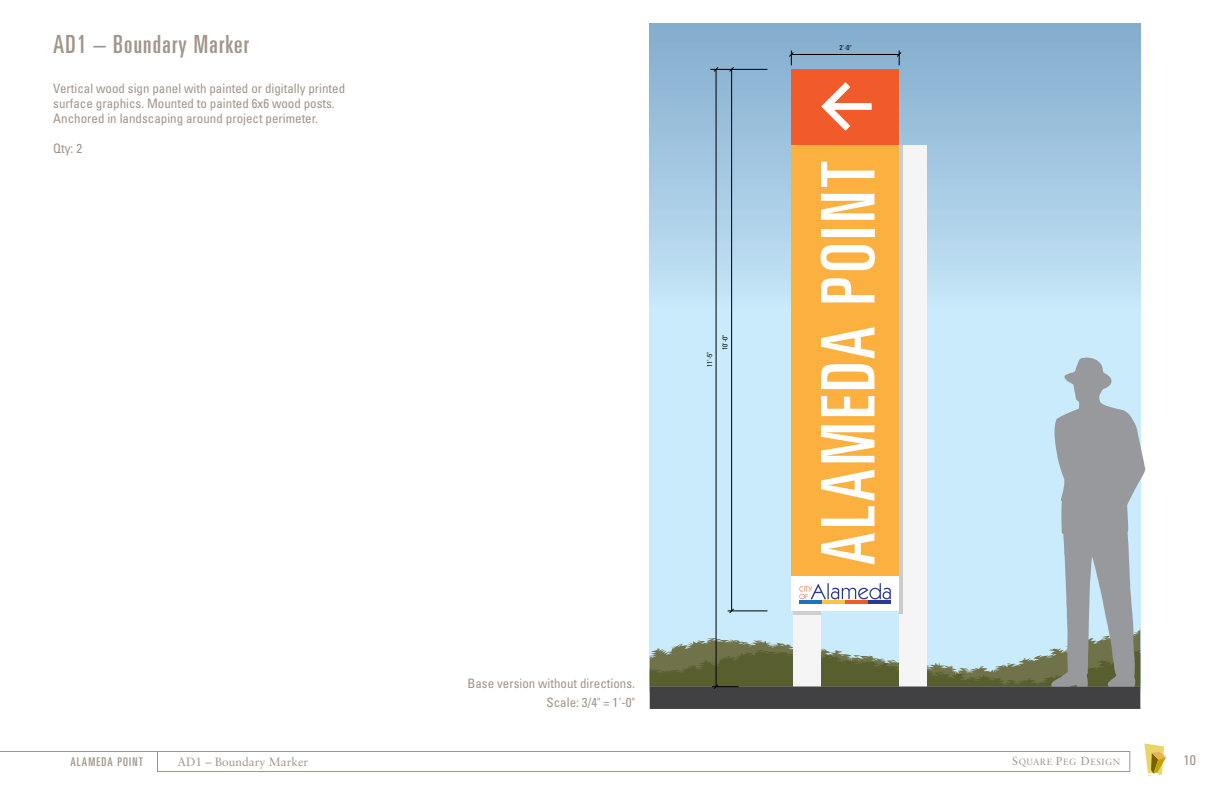
<style>
.page{position:relative;width:1224px;height:792px;background:#fff}
.page>*{position:absolute;margin:0;border:0;box-sizing:border-box;transform-origin:0 0}
.t1{font:ultra-condensed 74.1px "Univers";letter-spacing:.05em;color:#fff}
.t2{font:ultra-condensed 25px "Univers";letter-spacing:.05em;color:#a2958a}
.t3{font:condensed 14px "Univers";color:#a2958a}
.t4{font:condensed 13px/15px "Univers";color:#a2958a}
.t5{font:12px "Sabon";color:#a2958a}
.t6{font:ultra-condensed 12px "Univers";letter-spacing:.1em;color:#a2958a}
.t7{font:9px "Sabon";letter-spacing:.065em;color:#a2958a}
.t8{font:condensed 7px "Univers";color:#000}
.s1{font-size:11.6px}
</style>
<div class="page">
<svg style="left:649px;top:24px;width:491px;height:667px;background:#a7cbe4"></svg>
<div style="left:899px;top:145px;width:27px;height:547px;background:#f5f5f6"></div>
<div style="left:650px;top:687px;width:490px;height:22px;background:#414042"></div>
<hr style="left:899px;top:145px;width:3px;height:469px;background:#a7a9ac">
<div style="left:791px;top:145px;width:108px;height:431px;background:#fbb040"></div>
<div style="left:791px;top:69px;width:108px;height:76px;background:#f15a29"></div>
<svg style="left:821px;top:82px;width:51px;height:49px"></svg>
<svg style="left:0;top:751px;width:1130px;height:21px"></svg>
<svg style="left:1144px;top:743px;width:22px;height:33px"></svg>
<hr style="left:791px;top:54px;width:108px;height:1px;background:#000">
<svg style="left:789px;top:50px;width:5px;height:15px"></svg>
<svg style="left:896px;top:50px;width:6px;height:15px"></svg>
<hr style="left:710px;top:69px;width:57px;height:1px;background:#000">
<hr style="left:731px;top:69px;width:1px;height:542px;background:#000">
<svg style="left:729px;top:67px;width:5px;height:5px"></svg>
<hr style="left:716px;top:69px;width:1px;height:618px;background:#000">
<svg style="left:713px;top:67px;width:6px;height:5px"></svg>
<svg style="left:650px;top:358px;width:496px;height:331px"></svg>
<h2 class="t2" style="left:53px;top:30px;width:197px">AD1 – Boundary Marker</h2>
<p class="t4" style="left:53px;top:80px;width:293px">Vertical wood sign panel with painted or digitally printed surface graphics. Mounted to painted 6x6 wood posts.<br>Anchored in landscaping around project perimeter.</p>
<p class="t4" style="left:53px;top:140px;width:30px">Qty: 2</p>
<p class="t8" style="left:705px;top:367px;width:17px;rotate:-90deg">11'-5"</p>
<p class="t8" style="left:721px;top:350px;width:17px;rotate:-90deg">10'-0"</p>
<p class="t4" style="left:467px;top:674px;width:169px;line-height:19px;text-align:right">Base version without directions.<br>Scale: 3/4" = 1'-0"</p>
<p class="t8" style="left:839px;top:44px;width:14px">2'-0"</p>
<h1 class="t1" style="left:806px;top:565px;width:406px;rotate:-90deg">ALAMEDA POINT</h1>
<p class="t6" style="left:70px;top:755px;width:74px">ALAMEDA POINT</p>
<p class="t5" style="left:178px;top:755px;width:132px">AD1 – Boundary Marker</p>
<p class="t7" style="left:1012px;top:757px;width:109px"><span class="s1">S</span>QUARE <span class="s1">P</span>EG <span class="s1">D</span>ESIGN</p>
<p class="t3" style="left:1184px;top:751px;width:14px">10</p>
</div>
